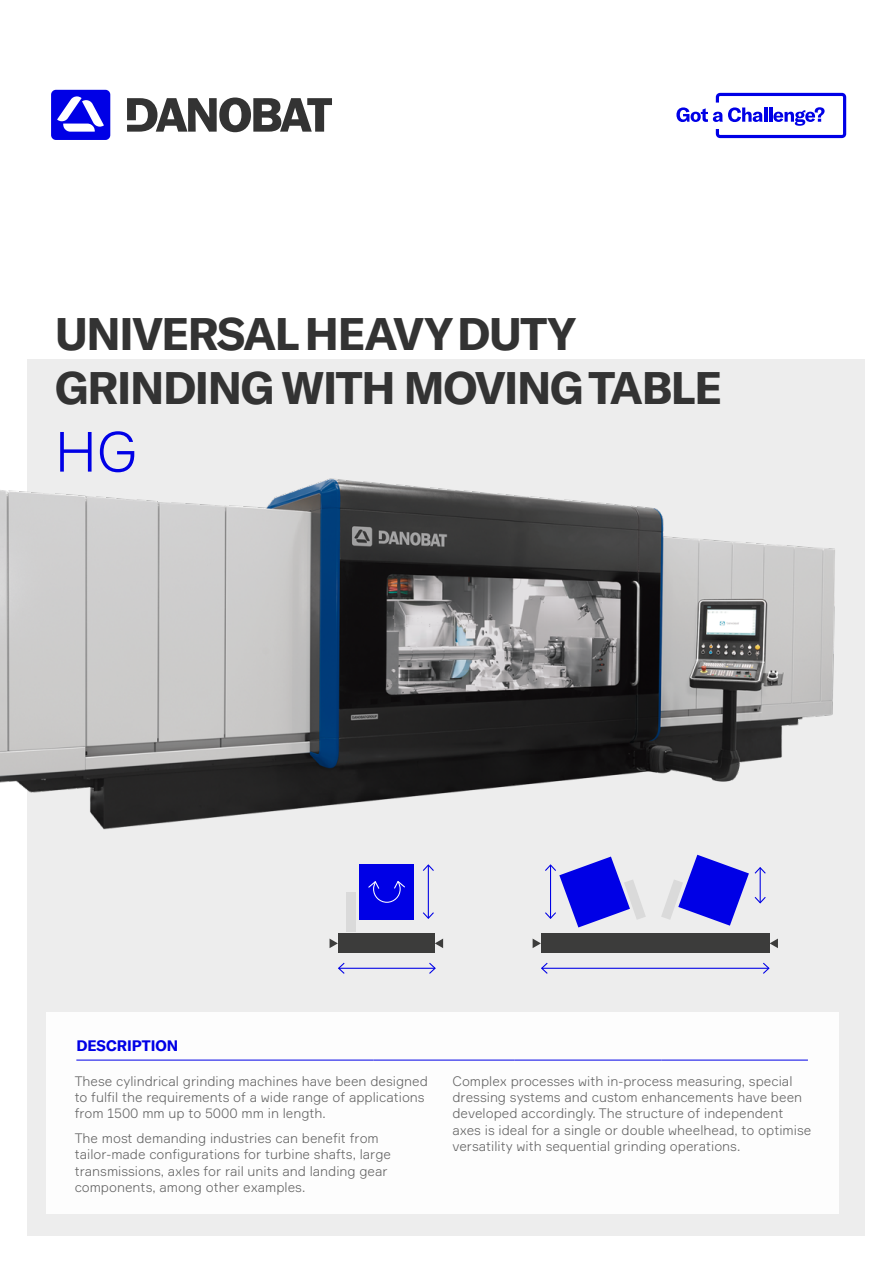
<style>
.page{position:relative;width:893px;height:1263px;background:#fff}
.page>*{position:absolute;margin:0;border:0;box-sizing:border-box;transform-origin:0 0}
.t1{font:300 55.5px "Formular";color:#0000e6}
.t2{font:700 45px/54px "GT America";letter-spacing:-.03em;color:#333}
.t3{font:700 15px "GT America";color:#0000e6}
.t4{font:300 13.5px/16.2px "Formular";color:#666}
</style>
<div class="page">
<svg style="left:676px;top:93px;width:170px;height:45px"></svg>
<div style="left:28px;top:359px;width:837px;height:876px;background:#ededed"></div>
<div style="left:47px;top:1012px;width:792px;height:201px;background:#fff"></div>
<svg style="left:51px;top:90px;width:59px;height:50px"></svg>
<svg style="left:127px;top:98px;width:205px;height:34px"></svg>
<hr style="left:76px;top:1060px;width:298px;height:1px;background:#0000e6">
<hr style="left:374px;top:1060px;width:141px;height:1px;background:#0000e6">
<hr style="left:515px;top:1060px;width:146px;height:1px;background:#0000e6">
<hr style="left:661px;top:1060px;width:147px;height:1px;background:#0000e6">
<img style="left:0;top:466px;width:835px;height:410px">
<div style="left:359px;top:864px;width:55px;height:56px;background:#0000e6"></div>
<div style="left:346px;top:892px;width:10px;height:39px;background:#dadada"></div>
<div style="left:338px;top:934px;width:97px;height:19px;background:#3c3c3b"></div>
<div style="left:541px;top:934px;width:229px;height:19px;background:#3c3c3b"></div>
<svg style="left:330px;top:939px;width:8px;height:9px"></svg>
<svg style="left:435px;top:938px;width:8px;height:10px"></svg>
<svg style="left:770px;top:938px;width:8px;height:10px"></svg>
<svg style="left:533px;top:939px;width:8px;height:9px"></svg>
<hr style="left:339px;top:968px;width:96px;height:1px;background:#0000e6">
<svg style="left:338px;top:962px;width:8px;height:12px"></svg>
<svg style="left:428px;top:962px;width:8px;height:12px"></svg>
<hr style="left:542px;top:968px;width:227px;height:1px;background:#0000e6">
<svg style="left:541px;top:962px;width:8px;height:12px"></svg>
<svg style="left:762px;top:962px;width:8px;height:12px"></svg>
<hr style="left:428px;top:865px;width:1px;height:53px;background:#0000e6">
<svg style="left:423px;top:911px;width:11px;height:8px"></svg>
<svg style="left:422px;top:863px;width:13px;height:9px"></svg>
<svg style="left:544px;top:856px;width:102px;height:71px"></svg>
<svg style="left:661px;top:855px;width:106px;height:71px"></svg>
<svg style="left:368px;top:881px;width:37px;height:22px"></svg>
<h2 class="t2" style="left:55px;top:306px;width:668px">UNIVERSAL HEAVY DUTY<br>GRINDING WITH MOVING TABLE</h2>
<h1 class="t1" style="left:55px;top:418px;width:84px">HG</h1>
<p class="t3" style="left:76px;top:1036px;width:103px">DESCRIPTION</p>
<p class="t4" style="left:75px;top:1073px;width:355px">These cylindrical grinding machines have been designed to fulfil the requirements of a wide range of applications from 1500 mm up to 5000 mm in length.</p>
<p class="t4" style="left:75px;top:1130px;width:318px">The most demanding industries can benefit from tailor-made configurations for turbine shafts, large transmissions, axles for rail units and landing gear components, among other examples.</p>
<p class="t4" style="left:452px;top:1073px;width:360px">Complex processes with in-process measuring, special dressing systems and custom enhancements have been developed accordingly. The structure of independent axes is ideal for a single or double wheelhead, to optimise versatility with sequential grinding operations.</p>
</div>
